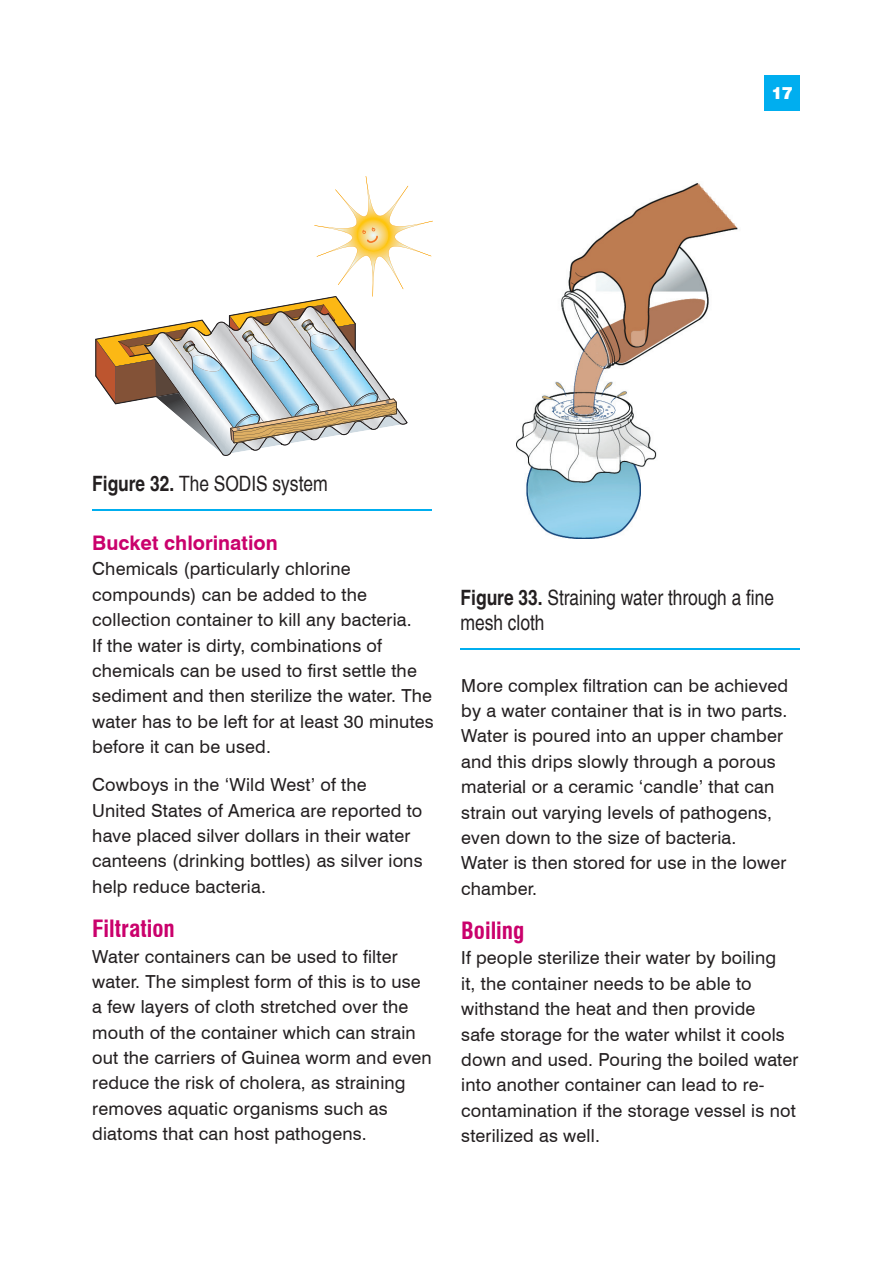
<style>
.page{position:relative;width:893px;height:1263px;background:#fff}
.page>*{position:absolute;margin:0;border:0;box-sizing:border-box;transform-origin:0 0}
.t1{font:700 condensed 23.25px "Swiss 721 BT";color:#ca016c}
.t2{font:condensed 21.15px/25.3px "Helvetica";color:#231f20}
.t3{font:700 20.1px "Swiss 721 BT";color:#ca016c}
.t4{font:18px/25.3px "Swiss 721 BT";letter-spacing:.01em;color:#231f20}
.t5{font:900 16.95px "Swiss 721 BT";color:#fff}
.s1{font-weight:700}
</style>
<div class="page">
<div style="left:764px;top:75px;width:36px;height:36px;background:#00aeef"></div>
<img style="left:516px;top:183px;width:222px;height:355px">
<svg style="left:95px;top:176px;width:338px;height:280px"></svg>
<hr style="left:92px;top:509px;width:340px;height:1px;background:#00aeef">
<hr style="left:460px;top:648px;width:340px;height:1px;background:#00aeef">
<p class="t5" style="left:771px;top:83px;width:23px">17</p>
<p class="t2" style="left:92px;top:471px;width:237px"><span class="s1">Figure 32.</span> The SODIS system</p>
<p class="t3" style="left:92px;top:531px;width:187px">Bucket chlorination</p>
<p class="t4" style="left:92px;top:556px;width:343px">Chemicals (particularly chlorine compounds) can be added to the collection container to kill any bacteria.<br>If the water is dirty, combinations of chemicals can be used to first settle the sediment and then sterilize the water. The water has to be left for at least 30 minutes before it can be used.</p>
<p class="t4" style="left:92px;top:772px;width:332px">Cowboys in the ‘Wild West’ of the United States of America are reported to have placed silver dollars in their water canteens (drinking bottles) as silver ions help reduce bacteria.</p>
<p class="t1" style="left:92px;top:915px;width:84px">Filtration</p>
<p class="t4" style="left:92px;top:943px;width:341px">Water containers can be used to filter water. The simplest form of this is to use a few layers of cloth stretched over the mouth of the container which can strain out the carriers of Guinea worm and even reduce the risk of cholera, as straining removes aquatic organisms such as diatoms that can host pathogens.</p>
<p class="t2" style="left:460px;top:585px;width:315px"><span class="s1">Figure 33.</span> Straining water through a fine mesh cloth</p>
<p class="t4" style="left:461px;top:672px;width:328px">More complex filtration can be achieved by a water container that is in two parts.<br>Water is poured into an upper chamber and this drips slowly through a porous material or a ceramic ‘candle’ that can strain out varying levels of pathogens, even down to the size of bacteria.<br>Water is then stored for use in the lower chamber.</p>
<p class="t1" style="left:461px;top:917px;width:65px">Boiling</p>
<p class="t4" style="left:461px;top:945px;width:339px">If people sterilize their water by boiling<br>it, the container needs to be able to withstand the heat and then provide<br>safe storage for the water whilst it cools down and used. Pouring the boiled water into another container can lead to re&shy;contamination if the storage vessel is not sterilized as well.</p>
</div>
